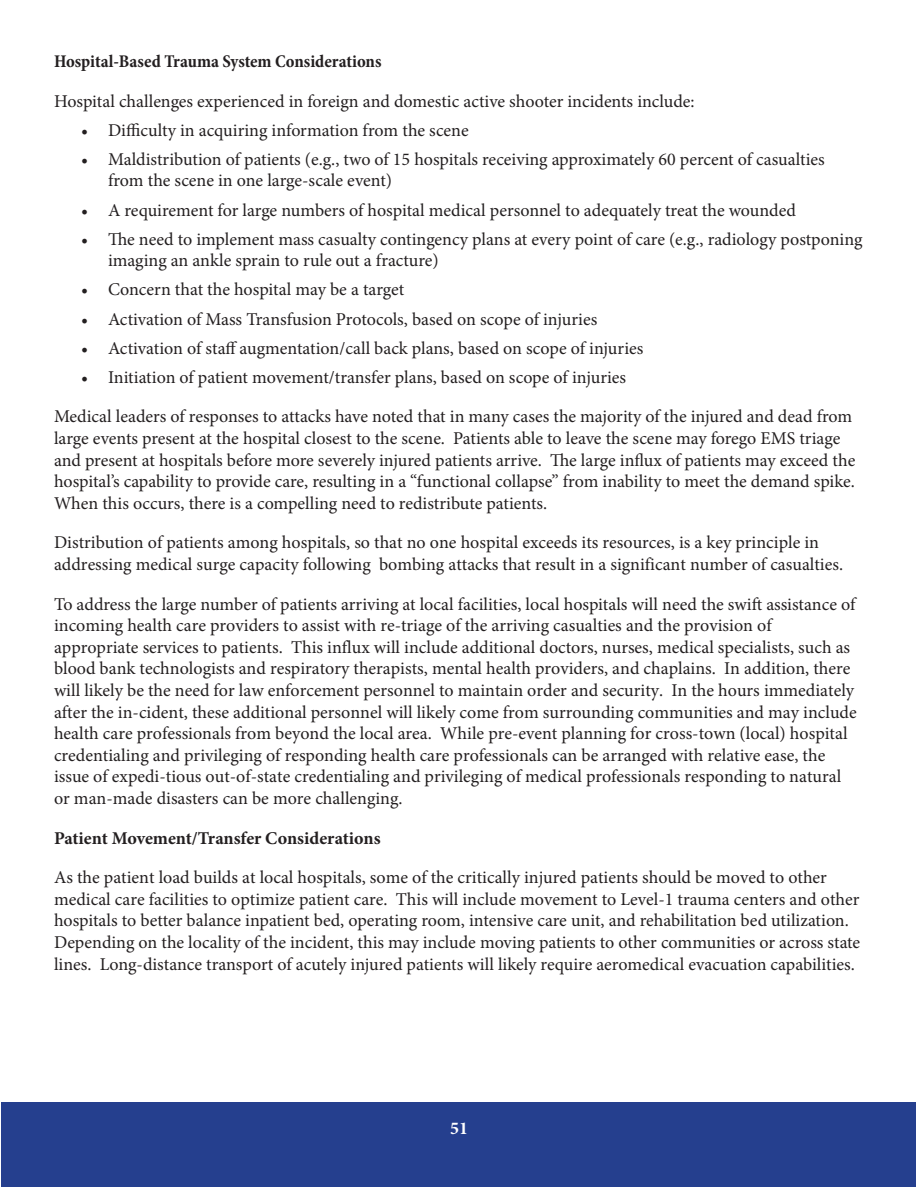
<style>
.page{position:relative;width:918px;height:1188px;background:#fff}
.page>*{position:absolute;margin:0;border:0;box-sizing:border-box;transform-origin:0 0}
.t1{font:18px/21.6px "Minion Pro";color:#231f20}
.t2{font:700 condensed 18px "Minion Pro";letter-spacing:-.005em;color:#231f20}
.t3{font:700 18px "Minion Pro";letter-spacing:-.005em;color:#231f20}
.t4{font:700 18px "Minion Pro";color:#fff}
</style>
<div class="page">
<div style="left:2px;top:1102px;width:914px;height:84px;background:#253f8e"></div>
<p class="t2" style="left:54px;top:49px;width:329px">Hospital-Based Trauma System Considerations</p>
<p class="t1" style="left:54px;top:90px;width:642px">Hospital challenges experienced in foreign and domestic active shooter incidents include:</p>
<p class="t1" style="left:81px;top:119px;width:389px">• Difficulty in acquiring information from the scene</p>
<p class="t1" style="left:108px;top:148px;width:718px;text-indent:-27px">• Maldistribution of patients (e.g., two of 15 hospitals receiving approximately 60 percent of casualties from the scene in one large-scale event)</p>
<p class="t1" style="left:81px;top:199px;width:717px">• A requirement for large numbers of hospital medical personnel to adequately treat the wounded</p>
<p class="t1" style="left:108px;top:228px;width:756px;text-indent:-27px">• The need to implement mass casualty contingency plans at every point of care (e.g., radiology postponing imaging an ankle sprain to rule out a fracture)</p>
<p class="t1" style="left:81px;top:279px;width:325px">• Concern that the hospital may be a target</p>
<p class="t1" style="left:81px;top:308px;width:518px">• Activation of Mass Transfusion Protocols, based on scope of injuries</p>
<p class="t1" style="left:81px;top:337px;width:564px">• Activation of staff augmentation/call back plans, based on scope of injuries</p>
<p class="t1" style="left:81px;top:366px;width:547px">• Initiation of patient movement/transfer plans, based on scope of injuries</p>
<p class="t1" style="left:54px;top:406px;width:803px">Medical leaders of responses to attacks have noted that in many cases the majority of the injured and dead from large events present at the hospital closest to the scene. Patients able to leave the scene may forego EMS triage and present at hospitals before more severely injured patients arrive. The large influx of patients may exceed the hospital’s capability to provide care, resulting in a “functional collapse” from inability to meet the demand spike.<br>When this occurs, there is a compelling need to redistribute patients.</p>
<p class="t1" style="left:54px;top:532px;width:791px">Distribution of patients among hospitals, so that no one hospital exceeds its resources, is a key principle in addressing medical surge capacity following bombing attacks that result in a significant number of casualties.</p>
<p class="t1" style="left:54px;top:593px;width:804px">To address the large number of patients arriving at local facilities, local hospitals will need the swift assistance of incoming health care providers to assist with re-triage of the arriving casualties and the provision of appropriate services to patients. This influx will include additional doctors, nurses, medical specialists, such as blood bank technologists and respiratory therapists, mental health providers, and chaplains. In addition, there will likely be the need for law enforcement personnel to maintain order and security. In the hours immediately after the in-cident, these additional personnel will likely come from surrounding communities and may include health care professionals from beyond the local area. While pre-event planning for cross-town (local) hospital credentialing and privileging of responding health care professionals can be arranged with relative ease, the issue of expedi-tious out-of-state credentialing and privileging of medical professionals responding to natural or man-made disasters can be more challenging.</p>
<p class="t3" style="left:54px;top:825px;width:328px">Patient Movement/Transfer Considerations</p>
<p class="t1" style="left:54px;top:867px;width:808px">As the patient load builds at local hospitals, some of the critically injured patients should be moved to other medical care facilities to optimize patient care. This will include movement to Level-1 trauma centers and other hospitals to better balance inpatient bed, operating room, intensive care unit, and rehabilitation bed utilization.<br>Depending on the locality of the incident, this may include moving patients to other communities or across state lines. Long-distance transport of acutely injured patients will likely require aeromedical evacuation capabilities.</p>
<p class="t4" style="left:450px;top:1116px;width:19px">51</p>
</div>
